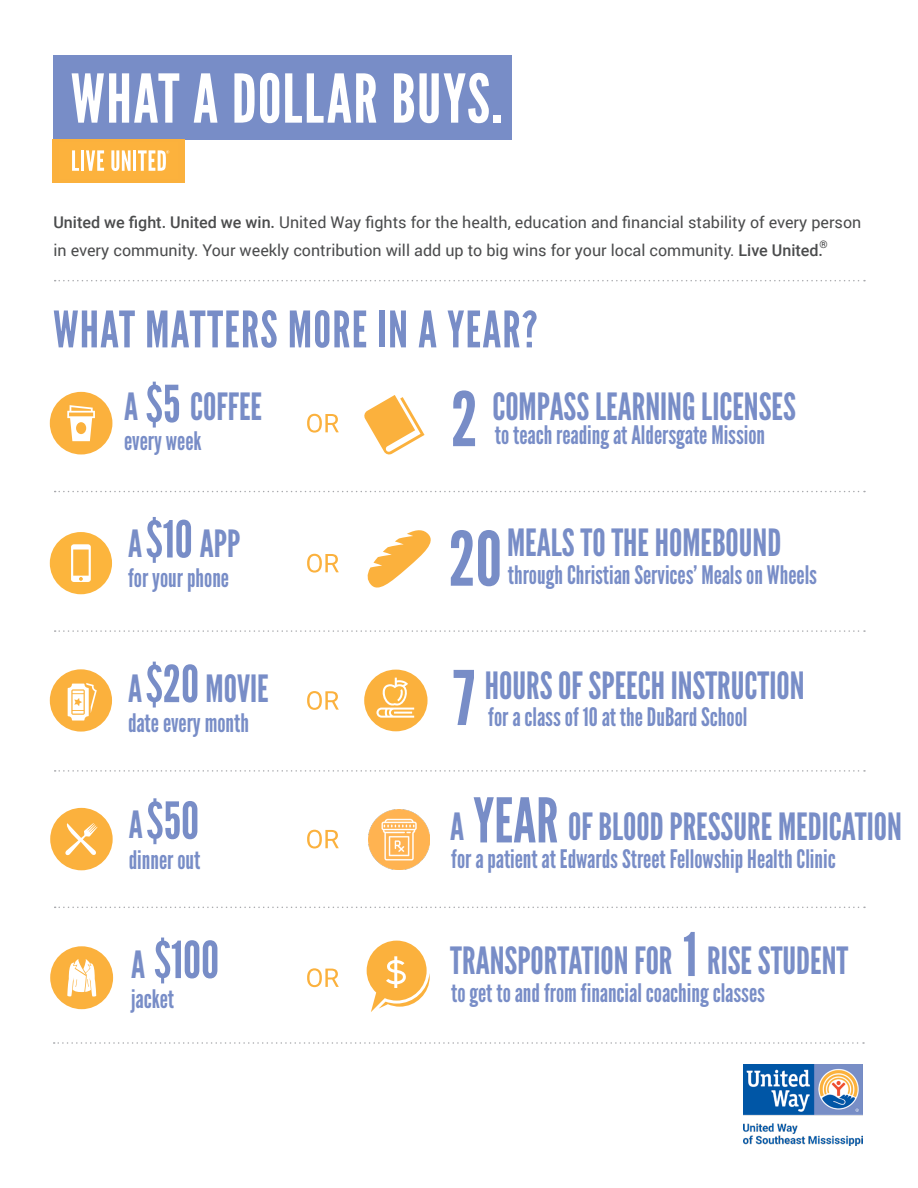
<style>
.page{position:relative;width:918px;height:1188px;background:#fff}
.page>*{position:absolute;margin:0;border:0;box-sizing:border-box;transform-origin:0 0}
.t1{font:75px "League Gothic";color:#788dc7}
.Headline_2a{font:67.05px "League Gothic";letter-spacing:.025em;color:#fff}
.t2{font:61.5px "League Gothic";color:#788dc7}
.t3{font:60px "League Gothic";color:#788dc7}
.t4{font:51px "League Gothic";color:#788dc7}
.t5{font:50.25px "League Gothic";letter-spacing:.025em;color:#788dc7}
.t6{font:37.5px "League Gothic";color:#788dc7}
.t7{font:25.5px "League Gothic";color:#788dc7}
.t8{font:16.2px "Roboto";color:#4b4c4d}
.t9{font:500 10.5px "Roboto";color:#4b4c4d}
.s1{font-weight:500}
</style>
<div class="page">
<div style="left:53px;top:55px;width:458px;height:84px;background:#788dc7"></div>
<div style="left:53px;top:139px;width:132px;height:43px;background:#fbb13d"></div>
<svg style="left:72px;top:150px;width:7px;height:21px"></svg>
<hr style="left:81px;top:150px;width:3px;height:21px;background:#fff">
<svg style="left:86px;top:150px;width:18px;height:21px"></svg>
<svg style="left:111px;top:150px;width:20px;height:21px"></svg>
<hr style="left:133px;top:150px;width:3px;height:21px;background:#fff">
<svg style="left:138px;top:150px;width:31px;height:21px"></svg>
<svg style="left:55px;top:280px;width:810px;height:1px"></svg>
<svg style="left:55px;top:491px;width:810px;height:1px"></svg>
<svg style="left:55px;top:630px;width:810px;height:2px"></svg>
<svg style="left:55px;top:770px;width:810px;height:2px"></svg>
<svg style="left:55px;top:907px;width:810px;height:1px"></svg>
<svg style="left:54px;top:1042px;width:810px;height:2px"></svg>
<svg style="left:307px;top:968px;width:32px;height:19px"></svg>
<svg style="left:50px;top:946px;width:63px;height:63px"></svg>
<svg style="left:307px;top:414px;width:32px;height:19px"></svg>
<svg style="left:50px;top:392px;width:62px;height:62px"></svg>
<svg style="left:50px;top:808px;width:63px;height:62px"></svg>
<svg style="left:307px;top:830px;width:32px;height:19px"></svg>
<svg style="left:307px;top:554px;width:32px;height:19px"></svg>
<svg style="left:50px;top:532px;width:62px;height:62px"></svg>
<svg style="left:307px;top:691px;width:32px;height:19px"></svg>
<svg style="left:50px;top:669px;width:62px;height:63px"></svg>
<svg style="left:367px;top:941px;width:63px;height:71px"></svg>
<svg style="left:364px;top:670px;width:64px;height:61px"></svg>
<svg style="left:367px;top:530px;width:64px;height:58px"></svg>
<svg style="left:364px;top:395px;width:61px;height:60px"></svg>
<img style="left:369px;top:809px;width:60px;height:61px">
<img style="left:743px;top:1065px;width:119px;height:81px">
<p class="Headline_2a" style="left:71px;top:59px;width:433px">WHAT A DOLLAR BUYS.</p>
<p class="t8" style="left:53px;top:211px;width:809px"><span class="s1">United we fight. United we win.</span> United Way fights for the health, education and financial stability of every person</p>
<p class="t8" style="left:53px;top:239px;width:771px">in every community. Your weekly contribution will add up to big wins for your local community. <span class="s1">Live United.</span></p>
<p class="t9" style="left:819px;top:237px;width:10px">®</p>
<p class="t5" style="left:53px;top:300px;width:486px">WHAT MATTERS MORE IN A YEAR?</p>
<p class="t4" style="left:146px;top:374px;width:36px">$5</p>
<p class="t6" style="left:124px;top:384px;width:16px">A</p>
<p class="t6" style="left:190px;top:384px;width:73px">COFFEE</p>
<p class="t7" style="left:124px;top:426px;width:79px">every week</p>
<p class="t4" style="left:146px;top:509px;width:49px">$10</p>
<p class="t6" style="left:128px;top:521px;width:16px">A</p>
<p class="t6" style="left:200px;top:521px;width:42px">APP</p>
<p class="t7" style="left:128px;top:563px;width:103px">for your phone</p>
<p class="t4" style="left:146px;top:654px;width:55px">$20</p>
<p class="t6" style="left:128px;top:666px;width:16px">A</p>
<p class="t6" style="left:206px;top:666px;width:65px">MOVIE</p>
<p class="t7" style="left:128px;top:708px;width:122px">date every month</p>
<p class="t4" style="left:146px;top:790px;width:54px">$50</p>
<p class="t6" style="left:129px;top:803px;width:16px">A</p>
<p class="t7" style="left:129px;top:844px;width:73px">dinner out</p>
<p class="t6" style="left:131px;top:942px;width:16px">A</p>
<p class="t4" style="left:154px;top:930px;width:67px">$100</p>
<p class="t7" style="left:131px;top:984px;width:44px">jacket</p>
<p class="t1" style="left:451px;top:375px;width:28px">2</p>
<p class="t6" style="left:492px;top:384px;width:305px">COMPASS LEARNING LICENSES</p>
<p class="t7" style="left:495px;top:420px;width:272px">to teach reading at Aldersgate Mission</p>
<p class="t1" style="left:449px;top:514px;width:55px">20</p>
<p class="t6" style="left:507px;top:520px;width:276px">MEALS TO THE HOMEBOUND</p>
<p class="t7" style="left:508px;top:560px;width:311px">through Christian Services’ Meals on Wheels</p>
<p class="t1" style="left:453px;top:654px;width:23px">7</p>
<p class="t6" style="left:485px;top:664px;width:321px">HOURS OF SPEECH INSTRUCTION</p>
<p class="t7" style="left:488px;top:702px;width:261px">for a class of 10 at the DuBard School</p>
<p class="t2" style="left:473px;top:784px;width:87px">YEAR</p>
<p class="t6" style="left:450px;top:804px;width:16px">A</p>
<p class="t6" style="left:568px;top:804px;width:335px">OF BLOOD PRESSURE MEDICATION</p>
<p class="t7" style="left:451px;top:844px;width:386px">for a patient at Edwards Street Fellowship Health Clinic</p>
<p class="t3" style="left:683px;top:919px;width:15px">1</p>
<p class="t6" style="left:450px;top:938px;width:400px">TRANSPORTATION FOR RISE STUDENT</p>
<p class="t7" style="left:451px;top:978px;width:315px">to get to and from financial coaching classes</p>
</div>
